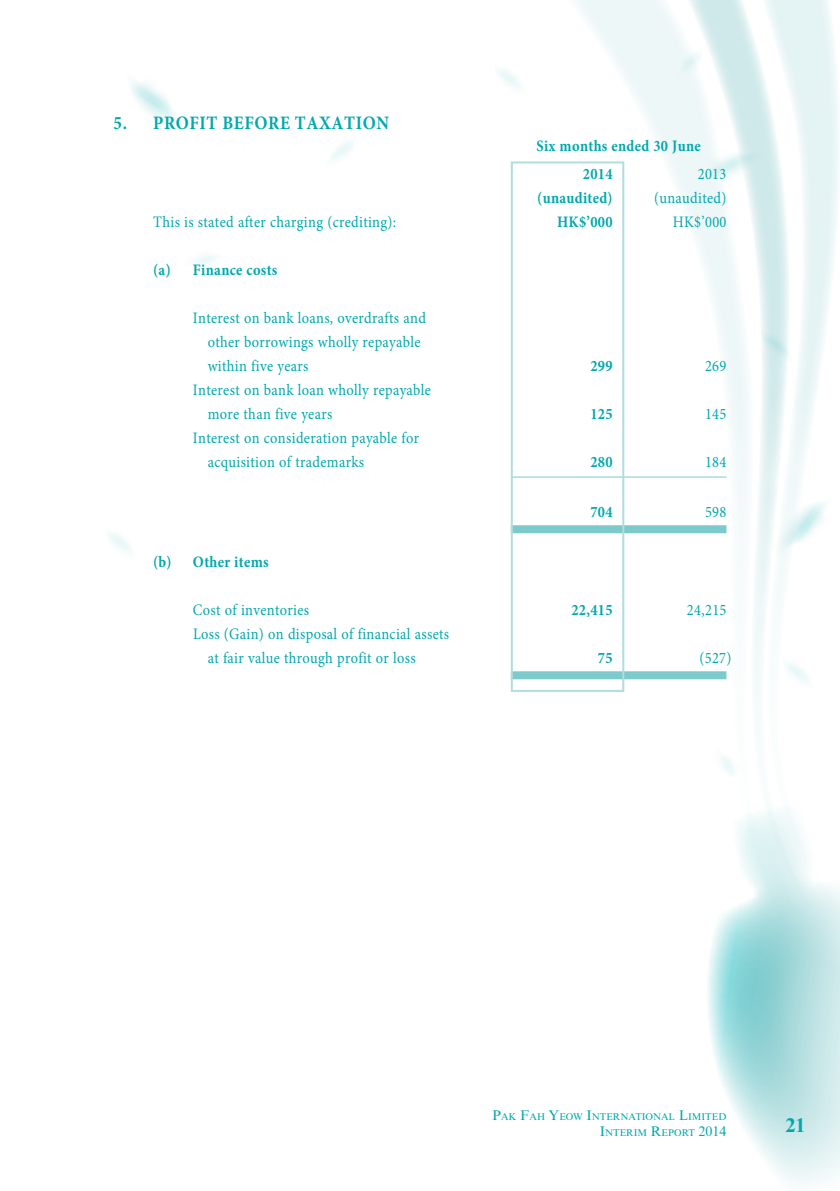
<style>
.page{position:relative;width:840px;height:1191px;background:#fff}
.page>*{position:absolute;margin:0;border:0;box-sizing:border-box;transform-origin:0 0}
.t1{font:700 20px "Times New Roman MT Std";color:#00a8ad}
.t2{font:700 19px "Minion Pro";letter-spacing:.03em;color:#00a8ad;scale:.9 1}
.t3{font:16px/24px "Minion Pro";letter-spacing:.025em;color:#00a8ad;scale:.9 1}
.t4{font:700 16px/28px "Minion Pro";letter-spacing:.02em;color:#00a8ad;scale:.9 1}
.t5{font:9.8px "Times New Roman MT Std";color:#00a8ad}
.s1{font-size:14px}
</style>
<div class="page">
<svg style="left:556px;top:0;width:201px;height:702px"></svg>
<svg style="left:757px;top:0;width:82px;height:715px"></svg>
<svg style="left:707px;top:809px;width:132px;height:375px"></svg>
<svg style="left:692px;top:146px;width:74px;height:36px"></svg>
<svg style="left:130px;top:81px;width:46px;height:41px"></svg>
<svg style="left:108px;top:533px;width:23px;height:19px"></svg>
<svg style="left:194px;top:255px;width:22px;height:11px"></svg>
<svg style="left:498px;top:69px;width:23px;height:19px"></svg>
<svg style="left:331px;top:141px;width:23px;height:19px"></svg>
<svg style="left:670px;top:43px;width:34px;height:35px"></svg>
<svg style="left:722px;top:755px;width:12px;height:20px"></svg>
<svg style="left:778px;top:651px;width:43px;height:40px"></svg>
<svg style="left:756px;top:324px;width:43px;height:40px"></svg>
<svg style="left:772px;top:495px;width:65px;height:65px"></svg>
<hr style="left:510px;top:476px;width:216px;height:1px;background:#7dcacc">
<div style="left:510px;top:525px;width:216px;height:8px;background:#7dcacc"></div>
<div style="left:510px;top:671px;width:216px;height:8px;background:#7dcacc"></div>
<div style="left:510px;top:161px;width:114px;height:531px;border:2px solid #b1ddde"></div>
<p class="t2" style="left:113px;top:110px;width:307px">5. PROFIT BEFORE TAXATION</p>
<p class="t4" style="left:582px;top:131px;width:132px;text-indent:-46px">Six months ended 30 June<br>2014</p>
<p class="t3" style="left:697px;top:162px;width:33px">2013</p>
<p class="t4" style="left:537px;top:183px;width:85px">(unaudited)</p>
<p class="t3" style="left:653px;top:186px;width:82px">(unaudited)</p>
<p class="t3" style="left:153px;top:210px;width:271px">This is stated after charging (crediting):</p>
<p class="t4" style="left:556px;top:207px;width:63px">HK$’000</p>
<p class="t3" style="left:672px;top:210px;width:61px">HK$’000</p>
<p class="t4" style="left:153px;top:255px;width:139px">(a) Finance costs</p>
<p class="t3" style="left:207px;top:306px;width:244px;text-indent:-15px">Interest on bank loans, overdrafts and other borrowings wholly repayable within five years</p>
<p class="t4" style="left:590px;top:351px;width:26px">299</p>
<p class="t3" style="left:704px;top:354px;width:25px">269</p>
<p class="t3" style="left:207px;top:378px;width:249px;text-indent:-15px">Interest on bank loan wholly repayable more than five years</p>
<p class="t3" style="left:207px;top:426px;width:236px;text-indent:-15px">Interest on consideration payable for acquisition of trademarks</p>
<p class="t4" style="left:590px;top:399px;width:26px">125</p>
<p class="t3" style="left:704px;top:402px;width:25px">145</p>
<p class="t4" style="left:590px;top:447px;width:26px">280</p>
<p class="t3" style="left:704px;top:450px;width:25px">184</p>
<p class="t4" style="left:590px;top:497px;width:26px">704</p>
<p class="t3" style="left:704px;top:500px;width:25px">598</p>
<p class="t4" style="left:153px;top:547px;width:130px">(b) Other items</p>
<p class="t3" style="left:193px;top:598px;width:130px">Cost of inventories</p>
<p class="t4" style="left:571px;top:595px;width:47px">22,415</p>
<p class="t3" style="left:686px;top:598px;width:45px">24,215</p>
<p class="t3" style="left:208px;top:622px;width:269px;text-indent:-15px">Loss (Gain) on disposal of financial assets at fair value through profit or loss</p>
<p class="t4" style="left:597px;top:643px;width:18px">75</p>
<p class="t3" style="left:699px;top:646px;width:37px">(527)</p>
<p class="t5" style="left:492px;top:1110px;width:235px"><span class="s1">P</span>AK <span class="s1">F</span>AH <span class="s1">Y</span>EOW <span class="s1">I</span>NTERNATIONAL <span class="s1">L</span>IMITED</p>
<p class="t5" style="left:599px;top:1127px;width:128px"><span class="s1">I</span>NTERIM <span class="s1">R</span>EPORT <span class="s1">2014</span></p>
<p class="t1" style="left:784px;top:1112px;width:21px">21</p>
</div>
